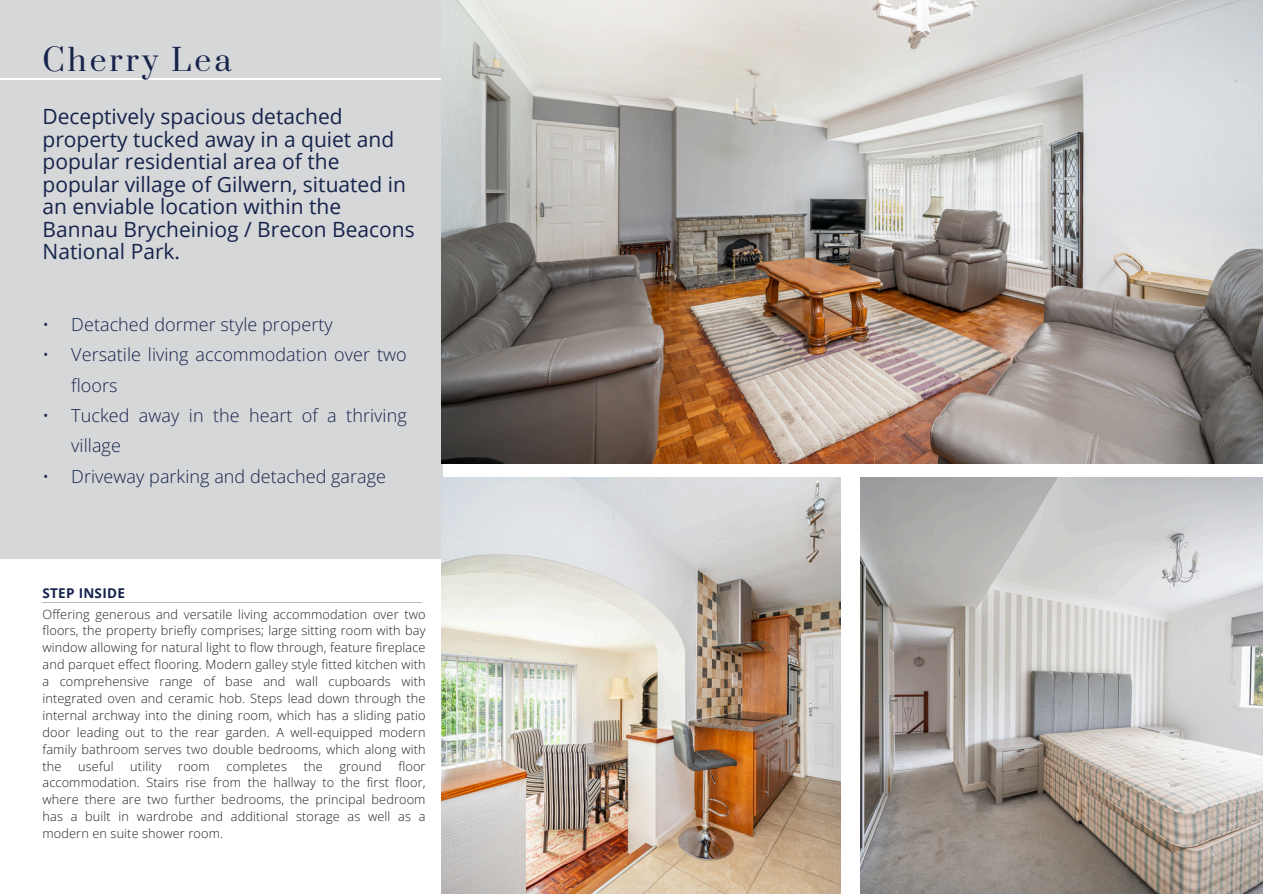
<style>
.page{position:relative;width:1263px;height:894px;background:#fff}
.page>*{position:absolute;margin:0;border:0;box-sizing:border-box;transform-origin:0 0}
.t1{font:30px "Prata";letter-spacing:.1em;color:#16244c}
.t2{font:21px/22.5px "Open Sans";color:#16244c}
.t3{font:300 18px/30.3px "Open Sans";letter-spacing:.005em;color:#16244c}
.t4{font:700 13.5px "Open Sans";letter-spacing:.02em;color:#16244c}
.t5{font:300 12.75px/16.8px "Open Sans";letter-spacing:.01em;color:#231f20;text-align:justify}
</style>
<div class="page">
<div style="left:0;top:0;width:442px;height:558px;background:#d6d7d8"></div>
<hr style="left:0;top:79px;width:441px;height:1px;background:#fff">
<hr style="left:43px;top:602px;width:379px;height:1px;background:#bab9c7">
<img style="left:441px;top:0;width:822px;height:463px">
<img style="left:860px;top:477px;width:403px;height:416px">
<img style="left:441px;top:477px;width:400px;height:416px">
<p class="t1" style="left:43px;top:41px;width:190px">Cherry Lea</p>
<p class="t2" style="left:43px;top:104px;width:374px">Deceptively spacious detached property tucked away in a quiet and popular residential area of the popular village of Gilwern, situated in an enviable location within the<br>Bannau Brycheiniog / Brecon Beacons<br>National Park.</p>
<h3 class="t3" style="left:43px;top:308px;width:8px">•</h3>
<p class="t3" style="left:43px;top:339px;width:8px">•</p>
<p class="t3" style="left:43px;top:400px;width:8px">•</p>
<p class="t3" style="left:43px;top:460px;width:8px">•</p>
<p class="t3" style="left:71px;top:308px;width:337px">Detached dormer style property<br>Versatile living accommodation over two floors<br>Tucked away in the heart of a thriving village</p>
<h4 class="t3" style="left:71px;top:460px;width:316px">Driveway parking and detached garage</h4>
<p class="t4" style="left:43px;top:583px;width:84px">STEP INSIDE</p>
<p class="t5" style="left:43px;top:605px;width:385px">Offering generous and versatile living accommodation over two floors, the property briefly comprises; large sitting room with bay window allowing for natural light to flow through, feature fireplace and parquet effect flooring. Modern galley style fitted kitchen with a comprehensive range of base and wall cupboards with integrated oven and ceramic hob. Steps lead down through the internal archway into the dining room, which has a sliding patio door leading out to the rear garden. A well-equipped modern family bathroom serves two double bedrooms, which along with the</p>
<p class="t5" style="left:43px;top:757px;width:385px;text-indent:356px">floor accommodation. Stairs rise from the hallway to the first floor, where there are two further bedrooms, the principal bedroom has a built in wardrobe and additional storage as well as a modern en suite shower room.</p>
<p class="t5" style="left:78px;top:757px;width:37px">useful</p>
<p class="t5" style="left:130px;top:757px;width:33px">utility</p>
<p class="t5" style="left:178px;top:757px;width:33px">room</p>
<p class="t5" style="left:227px;top:757px;width:62px">completes</p>
<p class="t5" style="left:304px;top:757px;width:21px">the</p>
<p class="t5" style="left:339px;top:757px;width:44px">ground</p>
</div>
